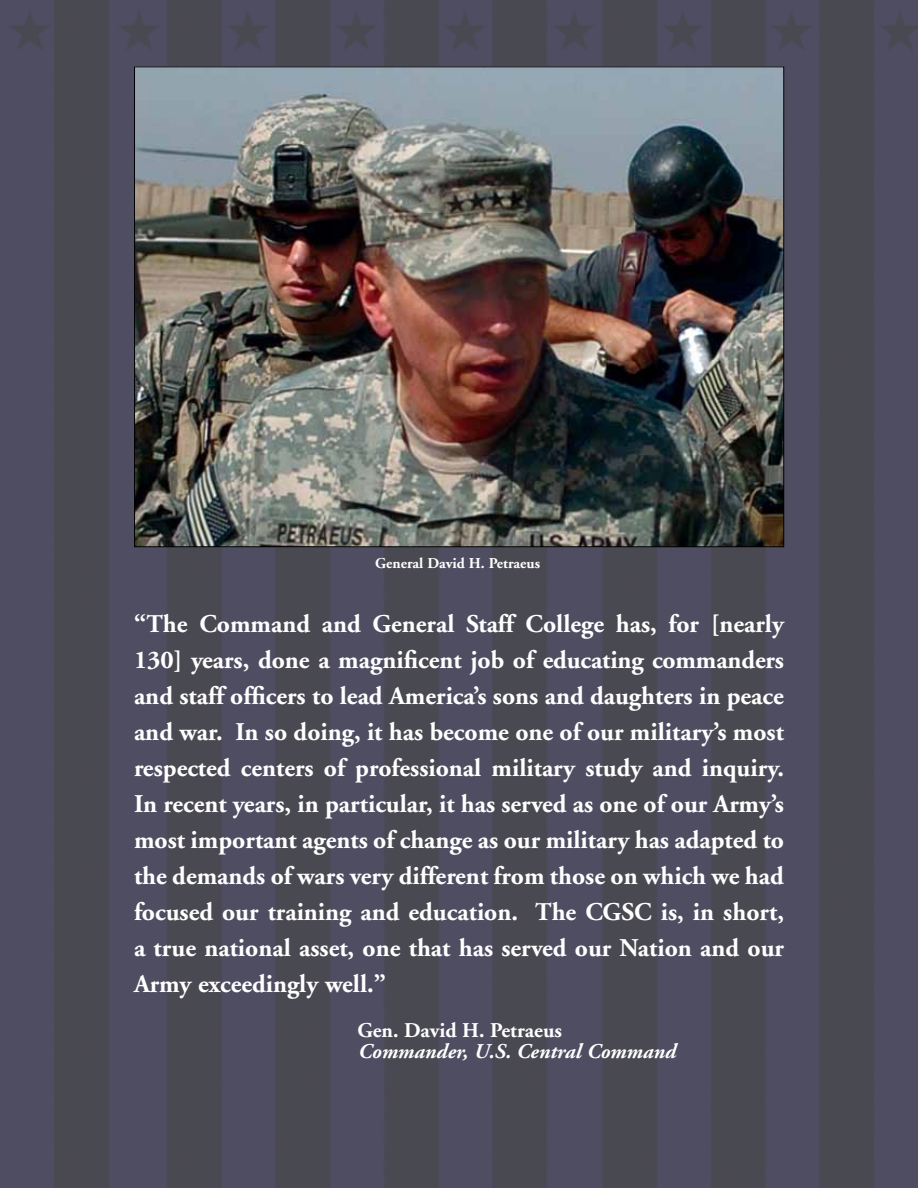
<style>
.page{position:relative;width:918px;height:1188px;background:#fff}
.page>*{position:absolute;margin:0;border:0;box-sizing:border-box;transform-origin:0 0}
.t1{font:700 25.5px/36px "Adobe Garamond";color:#fff;text-align:justify}
.t2{font:italic 700 21px "Adobe Garamond";color:#fff}
.t3{font:700 21px "Adobe Garamond";color:#fff}
.t4{font:700 15px "Adobe Garamond";color:#fff}
</style>
<div class="page">
<img style="left:0;top:0;width:918px;height:1188px">
<img style="left:136px;top:68px;width:646px;height:477px">
<p class="t4" style="left:375px;top:555px;width:166px">General David H. Petraeus</p>
<p class="t1" style="left:134px;top:607px;width:652px">“The Command and General Staff College has, for [nearly 130] years, done a magnificent job of educating commanders and staff officers to lead America’s sons and daughters in peace and war. In so doing, it has become one of our military’s most respected centers of professional military study and inquiry.<br>In recent years, in particular, it has served as one of our Army’s most important agents of change as our military has adapted to the demands of wars very different from those on which we had focused our training and education. The CGSC is, in short, a true national asset, one that has served our Nation and our Army exceedingly well.”</p>
<p class="t3" style="left:358px;top:1019px;width:206px">Gen. David H. Petraeus</p>
<p class="t2" style="left:358px;top:1040px;width:319px">Commander, U.S. Central Command</p>
</div>
